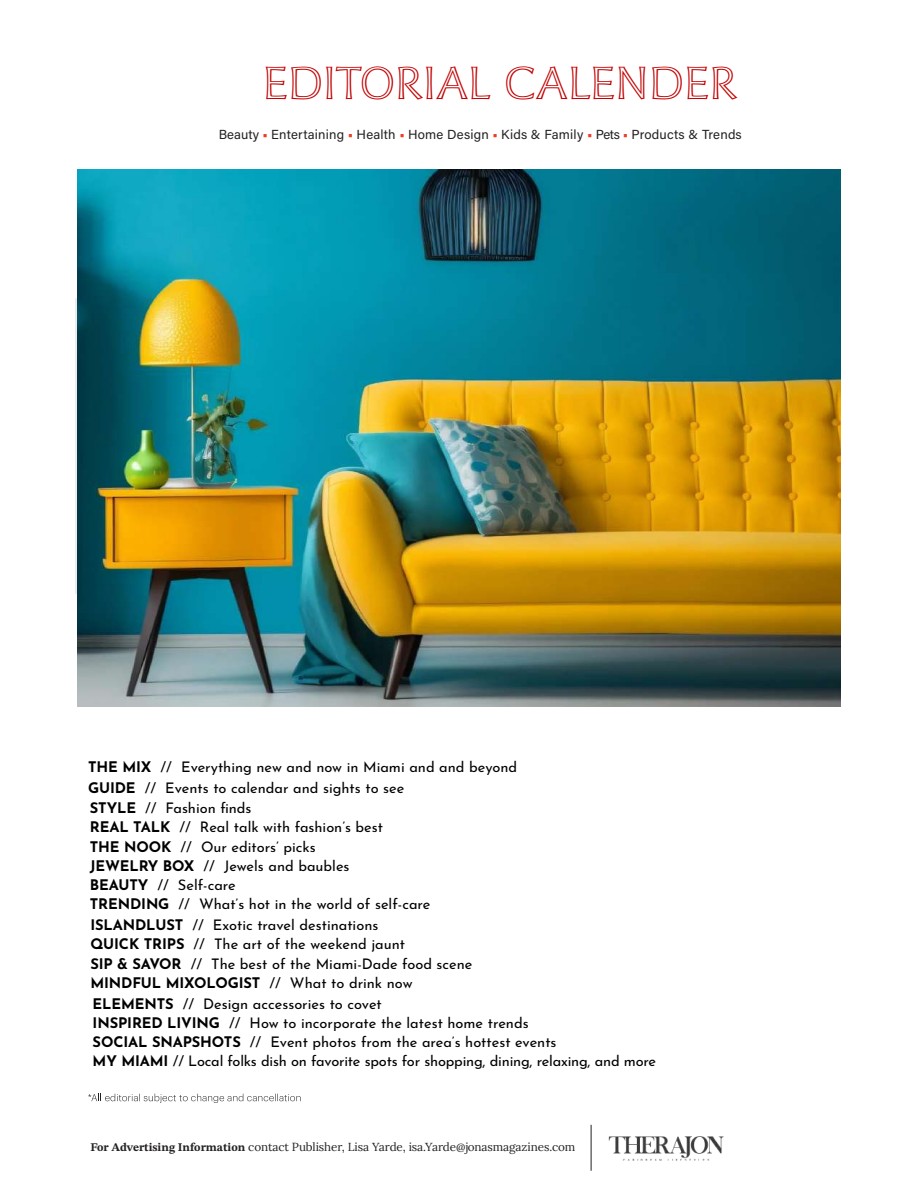
<style>
.page{position:relative;width:918px;height:1188px;background:#fff}
.page>*{position:absolute;margin:0;border:0;box-sizing:border-box;transform-origin:0 0}
.t1{font:300 expanded 48px "Moonglow";letter-spacing:-.005em;color:#c20000}
.t2{font:14.55px/19.5px "Josefin Sans";color:#000}
.t3{font:13.2px "Acumin Pro";letter-spacing:.015em;color:#232020}
.t4{font:11.7px "Lora";letter-spacing:-.005em;color:#232020}
.s1{font-weight:700;color:#f03b24}
.s2{font-weight:700}
.s3{font-family:"STIX Two Text";font-weight:700}
</style>
<div class="page">
<svg style="left:88px;top:1094px;width:213px;height:9px"></svg>
<img style="left:78px;top:169px;width:762px;height:537px">
<hr style="left:591px;top:1125px;width:1px;height:46px;background:#232020">
<img style="left:608px;top:1136px;width:116px;height:25px">
<h1 class="t1" style="left:262px;top:57px;width:477px">EDITORIAL CALENDER</h1>
<p class="t3" style="left:219px;top:126px;width:525px">Beauty <span class="s1">•</span> Entertaining <span class="s1">•</span> Health <span class="s1">•</span> Home Design <span class="s1">•</span> Kids &amp; Family <span class="s1">•</span> Pets <span class="s1">•</span> Products &amp; Trends</p>
<p class="t2" style="left:88px;top:755px;width:431px;line-height:20.4px"><span class="s2">THE MIX</span> // Everything new and now in Miami and and beyond<br><span class="s2">GUIDE</span> // Events to calendar and sights to see<br><span class="s2">STYLE</span> // Fashion finds</p>
<p class="t2" style="left:90px;top:816px;width:342px"><span class="s2">REAL TALK</span> // Real talk with fashion’s best<br><span class="s2">THE NOOK</span> // Our editors’ picks<br><span class="s2">JEWELRY BOX</span> // Jewels and baubles<br><span class="s2">BEAUTY</span> // Self-care<br><span class="s2">TRENDING</span> // What’s hot in the world of self-care <span class="s2">ISLANDLUST</span> // Exotic travel destinations</p>
<p class="t2" style="left:90px;top:932px;width:384px;line-height:20.1px"><span class="s2">QUICK TRIPS</span> // The art of the weekend jaunt<br><span class="s2">SIP &amp; SAVOR</span> // The best of the Miami-Dade food scene <span class="s2">MINDFUL MIXOLOGIST</span> // What to drink now <span class="s2">ELEMENTS</span> // Design accessories to covet</p>
<p class="t2" style="left:93px;top:1012px;width:565px"><span class="s2">INSPIRED LIVING</span> // How to incorporate the latest home trends<br><span class="s2">SOCIAL SNAPSHOTS</span> // Event photos from the area’s hottest events<br><span class="s2">MY MIAMI</span> // Local folks dish on favorite spots for shopping, dining, relaxing, and more</p>
<p class="t4" style="left:90px;top:1138px;width:487px"><span class="s3">For Advertising Information</span> contact Publisher, Lisa Yarde, isa.Yarde@jonasmagazines.com</p>
</div>
